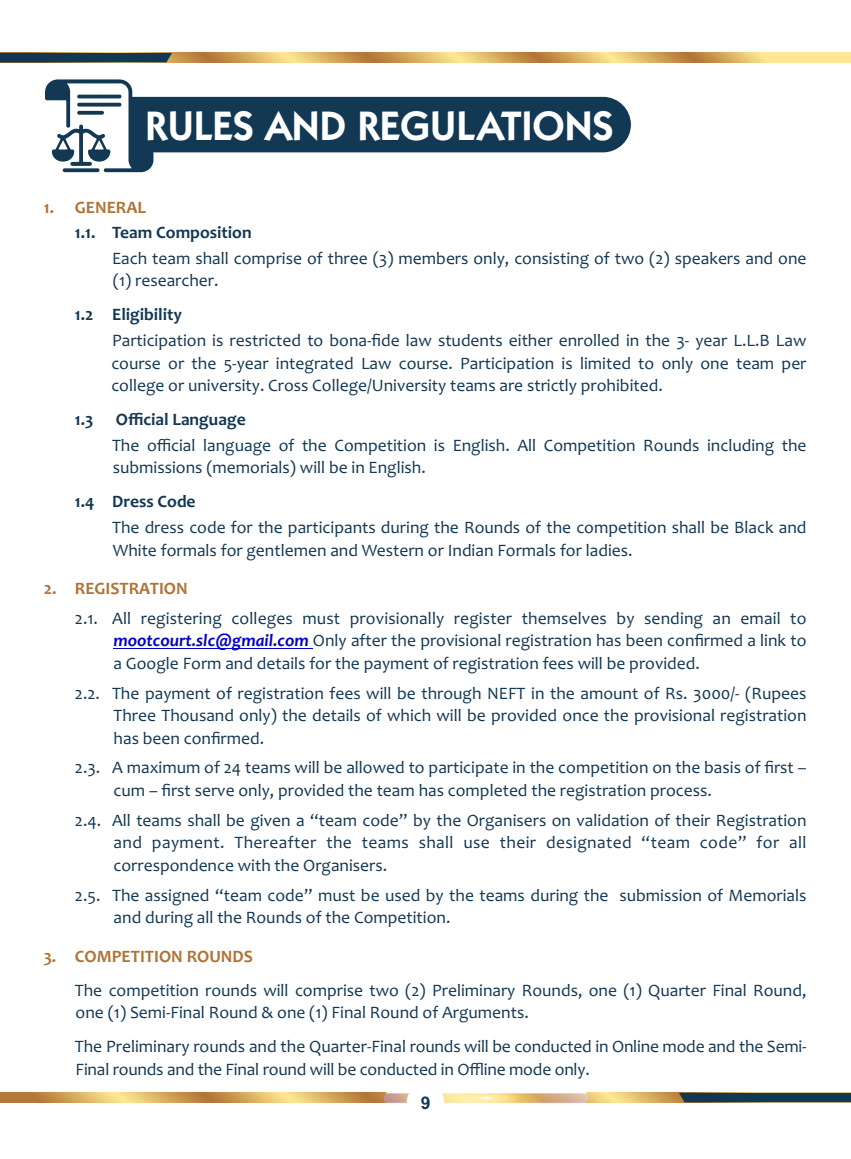
<style>
.page{position:relative;width:851px;height:1159px;background:#fff}
.page>*{position:absolute;margin:0;border:0;box-sizing:border-box;transform-origin:0 0}
.t1{font:600 41.12px "Kabel IT Cby BT";letter-spacing:.015em;color:#fff}
.t2{font:17.5px/22.4px "Candara";color:#133853}
.t3{font:700 17.5px "Candara";color:#133853}
.t4{font:700 17.5px "Candara";color:#b07336}
.t5{font:700 17.5px "Arial";color:#133853}
.s1{font-weight:700;font-style:italic;color:#0000c4}
</style>
<div class="page">
<svg style="left:0;top:1093px;width:678px;height:9px"></svg>
<svg style="left:172px;top:53px;width:678px;height:9px"></svg>
<img style="left:383px;top:1092px;width:205px;height:12px">
<div style="left:0;top:53px;width:172px;height:9px;background:#133853"></div>
<div style="left:678px;top:1093px;width:172px;height:9px;background:#133853"></div>
<img style="left:45px;top:79px;width:111px;height:95px">
<div style="left:130px;top:97px;width:500px;height:55px;background:#133853"></div>
<hr style="left:114px;top:648px;width:194px;height:1px;background:#0000c4">
<div style="left:406px;top:1083px;width:38px;height:38px;background:#fff;border-radius:50%"></div>
<h1 class="t1" style="left:146px;top:109px;width:469px">RULES AND REGULATIONS</h1>
<p class="t4" style="left:44px;top:200px;width:104px">1. GENERAL</p>
<p class="t3" style="left:75px;top:225px;width:178px">1.1. Team Composition</p>
<p class="t2" style="left:112px;top:249px;width:695px">Each team shall comprise of three (3) members only, consisting of two (2) speakers and one (1) researcher.</p>
<p class="t3" style="left:75px;top:308px;width:109px">1.2 Eligibility</p>
<p class="t2" style="left:111px;top:331px;width:696px;text-align:justify">Participation is restricted to bona-fide law students either enrolled in the 3- year L.L.B Law course or the 5-year integrated Law course. Participation is limited to only one team per college or university. Cross College/University teams are strictly prohibited.</p>
<p class="t3" style="left:75px;top:412px;width:20px">1.3</p>
<p class="t3" style="left:116px;top:412px;width:131px">Official Language</p>
<p class="t2" style="left:112px;top:436px;width:695px">The official language of the Competition is English. All Competition Rounds including the submissions (memorials) will be in English.</p>
<p class="t3" style="left:75px;top:495px;width:122px">1.4 Dress Code</p>
<p class="t2" style="left:112px;top:518px;width:695px">The dress code for the participants during the Rounds of the competition shall be Black and<br>White formals for gentlemen and Western or Indian Formals for ladies.</p>
<p class="t4" style="left:44px;top:581px;width:145px">2. REGISTRATION</p>
<p class="t2" style="left:114px;top:609px;width:694px;text-align:justify;text-indent:-39px">2.1. All registering colleges must provisionally register themselves by sending an email to <span class="s1">mootcourt.slc@gmail.com</span> Only after the provisional registration has been confirmed a link to a Google Form and details for the payment of registration fees will be provided.</p>
<p class="t2" style="left:113px;top:683px;width:694px;text-align:justify;text-indent:-39px">2.2. The payment of registration fees will be through NEFT in the amount of Rs. 3000/- (Rupees Three Thousand only) the details of which will be provided once the provisional registration has been confirmed.</p>
<p class="t2" style="left:113px;top:758px;width:694px;text-indent:-39px">2.3. A maximum of 24 teams will be allowed to participate in the competition on the basis of first – cum – first serve only, provided the team has completed the registration process.</p>
<p class="t2" style="left:113px;top:810px;width:694px;text-align:justify;text-indent:-39px">2.4. All teams shall be given a “team code” by the Organisers on validation of their Registration and payment. Thereafter the teams shall use their designated “team code” for all correspondence with the Organisers.</p>
<p class="t2" style="left:114px;top:885px;width:694px;text-indent:-39px">2.5. The assigned “team code” must be used by the teams during the submission of Memorials and during all the Rounds of the Competition.</p>
<p class="t4" style="left:44px;top:949px;width:211px">3. COMPETITION ROUNDS</p>
<p class="t2" style="left:75px;top:980px;width:733px">The competition rounds will comprise two (2) Preliminary Rounds, one (1) Quarter Final Round, one (1) Semi-Final Round &amp; one (1) Final Round of Arguments.</p>
<p class="t2" style="left:75px;top:1037px;width:733px">The Preliminary rounds and the Quarter-Final rounds will be conducted in Online mode and the Semi-<br>Final rounds and the Final round will be conducted in Offline mode only.</p>
<p class="t5" style="left:421px;top:1096px;width:11px">9</p>
</div>
